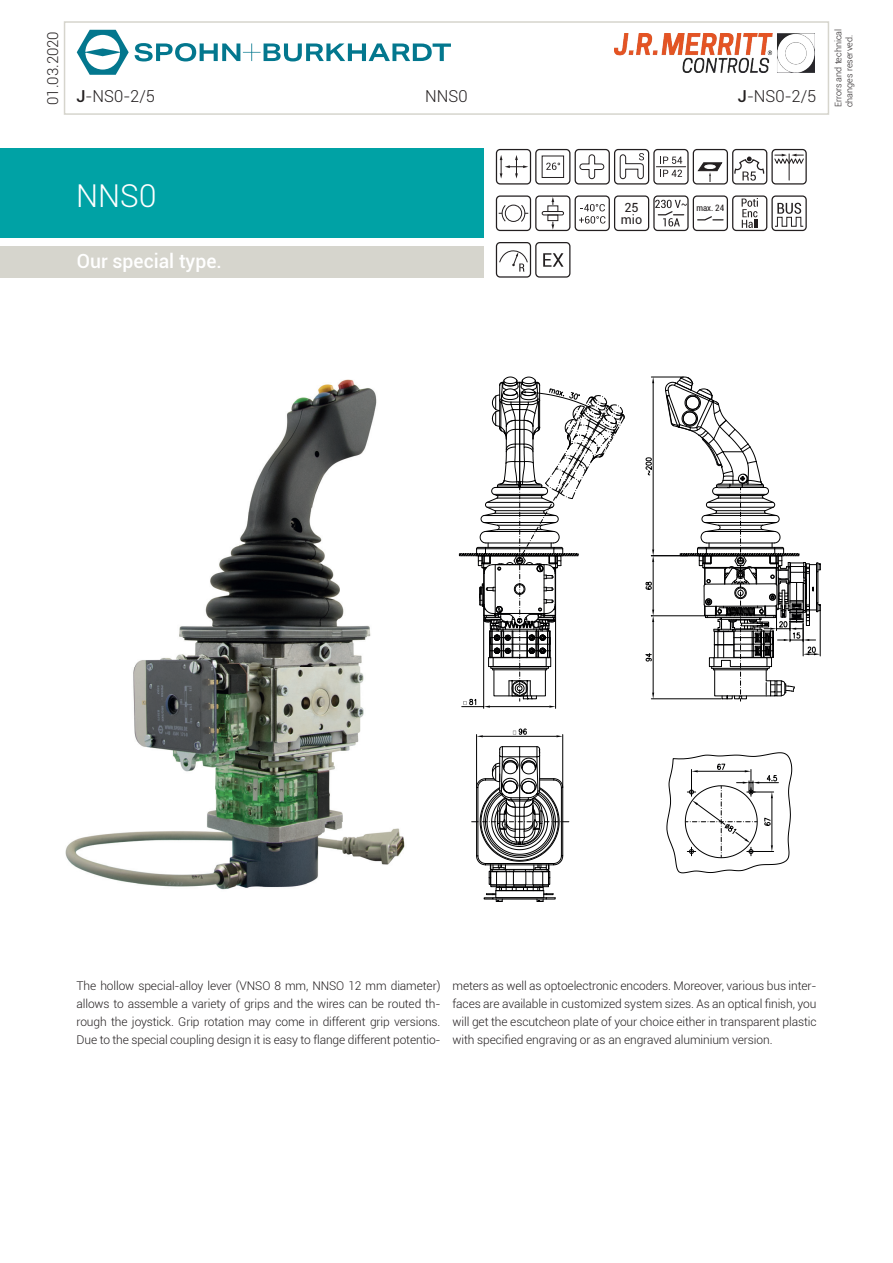
<style>
.page{position:relative;width:893px;height:1263px;background:#fff}
.page>*{position:absolute;margin:0;border:0;box-sizing:border-box;transform-origin:0 0}
.t1{font:300 31.5px "Roboto";color:#fff}
.t2{font:500 19.5px "Roboto";color:#fff}
.t3{font:300 16.5px "Roboto";color:#231f20}
.t4{font:300 15px "Roboto";color:#231f20}
.t5{font:12.6px/12.6px "Roboto";color:#231f20}
.t6{font:300 12px/18px "Roboto";letter-spacing:-.01em;color:#231f20;text-align:justify}
.t7{font:300 9px/10.8px "Roboto";color:#231f20}
.t8{font:condensed 8.85px "Roboto";color:#231f20}
.s1{font-weight:500}
</style>
<div class="page">
<div style="left:64px;top:21px;width:765px;height:94px;border:2px solid #d6d5cd"></div>
<div style="left:0;top:149px;width:483px;height:89px;background:#00a2a5"></div>
<div style="left:0;top:246px;width:483px;height:32px;background:#d6d5cd"></div>
<img style="left:65px;top:379px;width:340px;height:511px">
<svg style="left:667px;top:752px;width:125px;height:121px"></svg>
<hr style="left:651px;top:377px;width:32px;height:1px;background:#000001">
<hr style="left:653px;top:383px;width:1px;height:166px;background:#000001">
<svg style="left:652px;top:377px;width:2px;height:6px"></svg>
<svg style="left:646px;top:458px;width:5px;height:17px"></svg>
<svg style="left:665px;top:377px;width:156px;height:324px"></svg>
<hr style="left:651px;top:615px;width:54px;height:1px;background:#000001">
<hr style="left:651px;top:698px;width:70px;height:1px;background:#000001">
<hr style="left:653px;top:622px;width:1px;height:71px;background:#000001">
<svg style="left:652px;top:693px;width:2px;height:6px"></svg>
<svg style="left:646px;top:653px;width:5px;height:8px"></svg>
<hr style="left:651px;top:555px;width:37px;height:1px;background:#000001">
<hr style="left:653px;top:562px;width:1px;height:48px;background:#000001">
<svg style="left:651px;top:610px;width:3px;height:12px"></svg>
<svg style="left:652px;top:549px;width:2px;height:13px"></svg>
<svg style="left:646px;top:582px;width:5px;height:7px"></svg>
<svg style="left:459px;top:377px;width:165px;height:525px"></svg>
<div style="left:614px;top:195px;width:35px;height:36px;border:1px solid #231f20;border-radius:4px"></div>
<div style="left:575px;top:195px;width:35px;height:36px;border:1px solid #231f20;border-radius:4px"></div>
<svg style="left:579px;top:204px;width:26px;height:20px"></svg>
<div style="left:496px;top:242px;width:35px;height:36px;border:1px solid #231f20;border-radius:4px"></div>
<svg style="left:499px;top:250px;width:29px;height:22px"></svg>
<div style="left:771px;top:195px;width:36px;height:36px;border:1px solid #231f20;border-radius:4px"></div>
<svg style="left:775px;top:203px;width:29px;height:24px"></svg>
<div style="left:496px;top:149px;width:35px;height:36px;border:1px solid #231f20;border-radius:4px"></div>
<svg style="left:500px;top:155px;width:28px;height:24px"></svg>
<div style="left:693px;top:149px;width:35px;height:36px;border:1px solid #231f20;border-radius:4px"></div>
<svg style="left:697px;top:162px;width:26px;height:20px"></svg>
<div style="left:693px;top:195px;width:35px;height:36px;border:1px solid #231f20;border-radius:4px"></div>
<svg style="left:697px;top:216px;width:26px;height:5px"></svg>
<div style="left:575px;top:149px;width:35px;height:36px;border:1px solid #231f20;border-radius:4px"></div>
<svg style="left:579px;top:154px;width:26px;height:26px"></svg>
<div style="left:535px;top:149px;width:35px;height:36px;border:1px solid #231f20;border-radius:4px"></div>
<div style="left:542px;top:156px;width:22px;height:22px;border:1px solid #231f20"></div>
<svg style="left:546px;top:163px;width:14px;height:7px"></svg>
<div style="left:732px;top:195px;width:35px;height:36px;border:1px solid #231f20;border-radius:4px"></div>
<svg style="left:742px;top:198px;width:16px;height:30px"></svg>
<div style="left:535px;top:195px;width:35px;height:36px;border:1px solid #231f20;border-radius:4px"></div>
<svg style="left:551px;top:197px;width:3px;height:8px"></svg>
<svg style="left:551px;top:222px;width:3px;height:8px"></svg>
<div style="left:542px;top:211px;width:22px;height:4px;border:1px solid #231f20;border-radius:2px"></div>
<div style="left:547px;top:214px;width:11px;height:7px;border:1px solid #231f20"></div>
<div style="left:547px;top:205px;width:11px;height:7px;border:1px solid #231f20"></div>
<div style="left:732px;top:149px;width:35px;height:36px;border:1px solid #231f20;border-radius:4px"></div>
<svg style="left:734px;top:157px;width:31px;height:24px"></svg>
<div style="left:653px;top:195px;width:36px;height:36px;border:1px solid #231f20;border-radius:4px"></div>
<svg style="left:655px;top:200px;width:32px;height:26px"></svg>
<div style="left:653px;top:149px;width:36px;height:36px;border:1px solid #231f20;border-radius:4px"></div>
<svg style="left:660px;top:157px;width:22px;height:7px"></svg>
<svg style="left:660px;top:170px;width:22px;height:7px"></svg>
<hr style="left:656px;top:166px;width:30px;height:1px;background:#231f20">
<div style="left:614px;top:149px;width:35px;height:36px;border:1px solid #231f20;border-radius:4px"></div>
<svg style="left:619px;top:153px;width:25px;height:27px"></svg>
<div style="left:535px;top:242px;width:35px;height:36px;border:1px solid #231f20;border-radius:4px"></div>
<svg style="left:543px;top:253px;width:21px;height:14px"></svg>
<div style="left:771px;top:149px;width:36px;height:36px;border:1px solid #231f20;border-radius:4px"></div>
<svg style="left:774px;top:154px;width:30px;height:26px"></svg>
<div style="left:496px;top:195px;width:35px;height:36px;border:1px solid #231f20;border-radius:4px"></div>
<div style="left:505px;top:205px;width:17px;height:17px;border:1px solid #231f20;border-radius:50%"></div>
<svg style="left:520px;top:205px;width:8px;height:17px"></svg>
<svg style="left:499px;top:205px;width:8px;height:17px"></svg>
<svg style="left:77px;top:30px;width:52px;height:44px"></svg>
<svg style="left:135px;top:43px;width:316px;height:18px"></svg>
<img style="left:615px;top:34px;width:200px;height:38px">
<p class="t4" style="left:42px;top:105px;width:75px;rotate:-90deg">01.03.2020</p>
<p class="t7" style="left:833px;top:107px;width:80px;rotate:-90deg">Errors and technical changes reserved.</p>
<h3 class="t3" style="left:77px;top:84px;width:80px"><span class="s1">J</span>-NS0-2/5</h3>
<h3 class="t3" style="left:425px;top:84px;width:44px">NNS0</h3>
<h3 class="t3" style="left:738px;top:84px;width:80px"><span class="s1">J</span>-NS0-2/5</h3>
<h1 class="t1" style="left:76px;top:174px;width:82px">NNS0</h1>
<h2 class="t2" style="left:77px;top:248px;width:146px">Our special type.</h2>
<p class="t5" style="left:621px;top:200px;width:23px">25 mio</p>
<p class="t8" style="left:696px;top:202px;width:29px">max. 24</p>
<p class="t6" style="left:77px;top:976px;width:366px">The hollow special-alloy lever (VNSO 8 mm, NNSO 12 mm diameter) allows to assemble a variety of grips and the wires can be routed th&shy;rough the joystick. Grip rotation may come in different grip versions.<br>Due to the special coupling design it is easy to flange different potentio-</p>
<p class="t6" style="left:453px;top:976px;width:366px">meters as well as optoelectronic encoders. Moreover, various bus inter&shy;faces are available in customized system sizes. As an optical finish, you will get the escutcheon plate of your choice either in transparent plastic with specified engraving or as an engraved aluminium version.</p>
</div>
